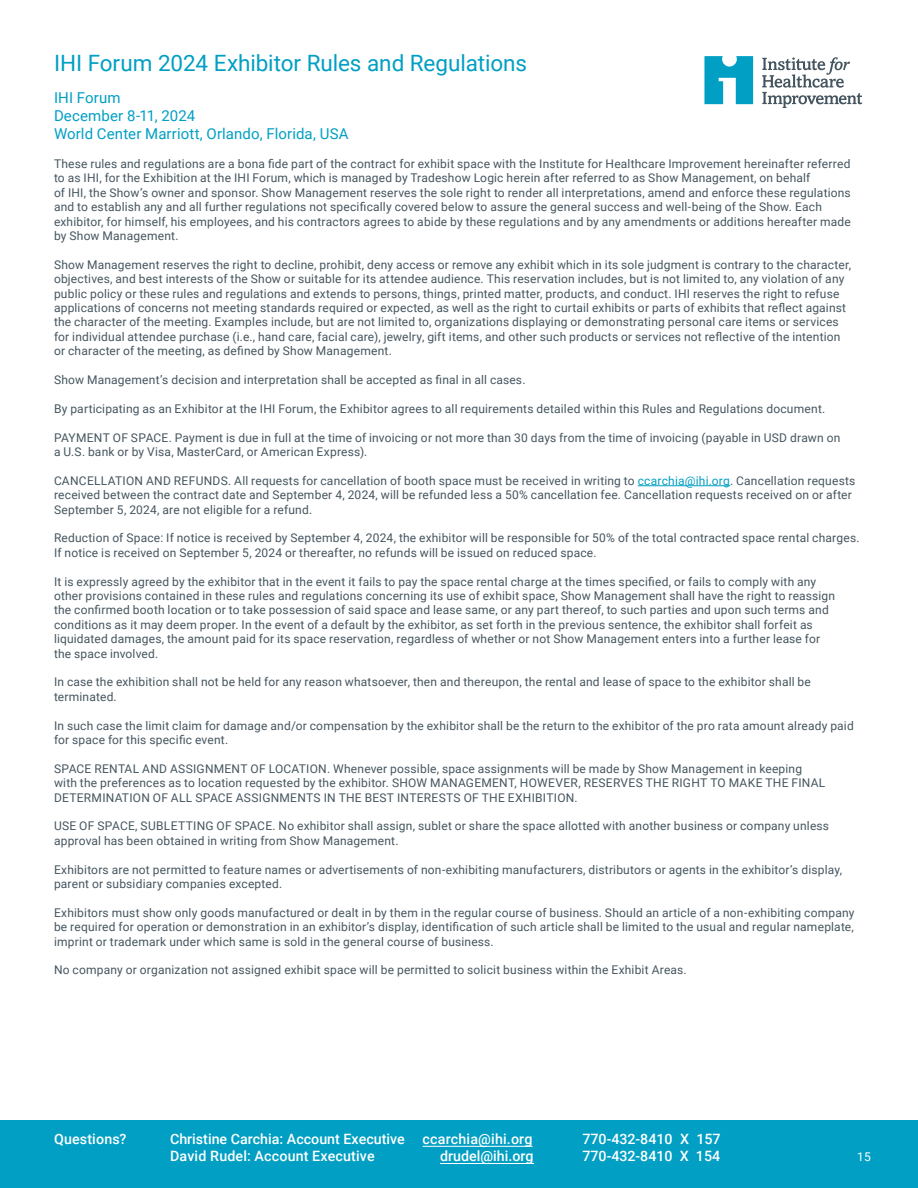
<style>
.page{position:relative;width:918px;height:1188px;background:#fff}
.page>*{position:absolute;margin:0;border:0;box-sizing:border-box;transform-origin:0 0}
.t1{font:22.5px "Roboto";letter-spacing:-.005em;color:#009fc3}
.t2{font:15px "Roboto";letter-spacing:.01em;color:#009fc3}
.t3{font:500 14.25px/17.1px "Roboto";color:#fff}
.t4{font:12px/14.4px "Roboto";letter-spacing:.015em;color:#45555f}
.t5{font:12px "Roboto";color:#fff}
.s1{color:#009fc3}
</style>
<div class="page">
<div style="left:0;top:1120px;width:918px;height:68px;background:#009fc3"></div>
<svg style="left:704px;top:56px;width:49px;height:48px"></svg>
<svg style="left:762px;top:57px;width:100px;height:51px"></svg>
<hr style="left:638px;top:485px;width:92px;height:1px;background:#009fc3">
<hr style="left:440px;top:1163px;width:94px;height:1px;background:#fff">
<hr style="left:423px;top:1146px;width:110px;height:1px;background:#fff">
<p class="t1" style="left:54px;top:47px;width:475px">IHI Forum 2024 Exhibitor Rules and Regulations</p>
<p class="t2" style="left:54px;top:87px;width:68px">IHI Forum</p>
<p class="t2" style="left:54px;top:105px;width:143px">December 8-11, 2024</p>
<p class="t2" style="left:54px;top:123px;width:296px">World Center Marriott, Orlando, Florida, USA</p>
<p class="t4" style="left:54px;top:156px;width:798px">These rules and regulations are a bona fide part of the contract for exhibit space with the Institute for Healthcare Improvement hereinafter referred to as IHI, for the Exhibition at the IHI Forum, which is managed by Tradeshow Logic herein after referred to as Show Management, on behalf<br>of IHI, the Show’s owner and sponsor. Show Management reserves the sole right to render all interpretations, amend and enforce these regulations and to establish any and all further regulations not specifically covered below to assure the general success and well-being of the Show. Each exhibitor, for himself, his employees, and his contractors agrees to abide by these regulations and by any amendments or additions hereafter made by Show Management.</p>
<p class="t4" style="left:54px;top:257px;width:799px">Show Management reserves the right to decline, prohibit, deny access or remove any exhibit which in its sole judgment is contrary to the character, objectives, and best interests of the Show or suitable for its attendee audience. This reservation includes, but is not limited to, any violation of any</p>
<p class="t4" style="left:54px;top:286px;width:794px">public policy or these rules and regulations and extends to persons, things, printed matter, products, and conduct. IHI reserves the right to refuse applications of concerns not meeting standards required or expected, as well as the right to curtail exhibits or parts of exhibits that reflect against the character of the meeting. Examples include, but are not limited to, organizations displaying or demonstrating personal care items or services for individual attendee purchase (i.e., hand care, facial care), jewelry, gift items, and other such products or services not reflective of the intention or character of the meeting, as defined by Show Management.</p>
<p class="t4" style="left:54px;top:372px;width:473px">Show Management’s decision and interpretation shall be accepted as final in all cases.</p>
<p class="t4" style="left:54px;top:401px;width:773px">By participating as an Exhibitor at the IHI Forum, the Exhibitor agrees to all requirements detailed within this Rules and Regulations document.</p>
<p class="t4" style="left:54px;top:430px;width:788px">PAYMENT OF SPACE. Payment is due in full at the time of invoicing or not more than 30 days from the time of invoicing (payable in USD drawn on a U.S. bank or by Visa, MasterCard, or American Express).</p>
<p class="t4" style="left:54px;top:473px;width:803px">CANCELLATION AND REFUNDS. All requests for cancellation of booth space must be received in writing to <span class="s1">ccarchia@ihi.org</span>. Cancellation requests received between the contract date and September 4, 2024, will be refunded less a 50% cancellation fee. Cancellation requests received on or after<br>September 5, 2024, are not eligible for a refund.</p>
<p class="t4" style="left:54px;top:531px;width:807px">Reduction of Space: If notice is received by September 4, 2024, the exhibitor will be responsible for 50% of the total contracted space rental charges.<br>If notice is received on September 5, 2024 or thereafter, no refunds will be issued on reduced space.</p>
<p class="t4" style="left:54px;top:574px;width:783px">It is expressly agreed by the exhibitor that in the event it fails to pay the space rental charge at the times specified, or fails to comply with any other provisions contained in these rules and regulations concerning its use of exhibit space, Show Management shall have the right to reassign the confirmed booth location or to take possession of said space and lease same, or any part thereof, to such parties and upon such terms and conditions as it may deem proper. In the event of a default by the exhibitor, as set forth in the previous sentence, the exhibitor shall forfeit as liquidated damages, the amount paid for its space reservation, regardless of whether or not Show Management enters into a further lease for the space involved.</p>
<p class="t4" style="left:54px;top:675px;width:758px">In case the exhibition shall not be held for any reason whatsoever, then and thereupon, the rental and lease of space to the exhibitor shall be terminated.</p>
<p class="t4" style="left:54px;top:718px;width:801px">In such case the limit claim for damage and/or compensation by the exhibitor shall be the return to the exhibitor of the pro rata amount already paid for space for this specific event.</p>
<p class="t4" style="left:54px;top:761px;width:773px">SPACE RENTAL AND ASSIGNMENT OF LOCATION. Whenever possible, space assignments will be made by Show Management in keeping with the preferences as to location requested by the exhibitor. SHOW MANAGEMENT, HOWEVER, RESERVES THE RIGHT TO MAKE THE FINAL<br>DETERMINATION OF ALL SPACE ASSIGNMENTS IN THE BEST INTERESTS OF THE EXHIBITION.</p>
<p class="t4" style="left:54px;top:819px;width:777px">USE OF SPACE, SUBLETTING OF SPACE. No exhibitor shall assign, sublet or share the space allotted with another business or company unless</p>
<p class="t4" style="left:54px;top:833px;width:346px">approval has been obtained in writing from Show Management.</p>
<p class="t4" style="left:54px;top:862px;width:790px">Exhibitors are not permitted to feature names or advertisements of non-exhibiting manufacturers, distributors or agents in the exhibitor’s display, parent or subsidiary companies excepted.</p>
<p class="t4" style="left:54px;top:905px;width:802px;text-align:justify">Exhibitors must show only goods manufactured or dealt in by them in the regular course of business. Should an article of a non-exhibiting company be required for operation or demonstration in an exhibitor’s display, identification of such article shall be limited to the usual and regular nameplate, imprint or trademark under which same is sold in the general course of business.</p>
<p class="t4" style="left:54px;top:963px;width:634px">No company or organization not assigned exhibit space will be permitted to solicit business within the Exhibit Areas.</p>
<p class="t3" style="left:54px;top:1130px;width:74px">Questions?</p>
<p class="t3" style="left:170px;top:1130px;width:364px">Christine Carchia: Account Executive ccarchia@ihi.org<br>David Rudel: Account Executive</p>
<p class="t3" style="left:440px;top:1147px;width:95px">drudel@ihi.org</p>
<p class="t3" style="left:582px;top:1130px;width:140px">770-432-8410 X 157<br>770-432-8410 X 154</p>
<p class="t5" style="left:857px;top:1148px;width:15px">15</p>
</div>
